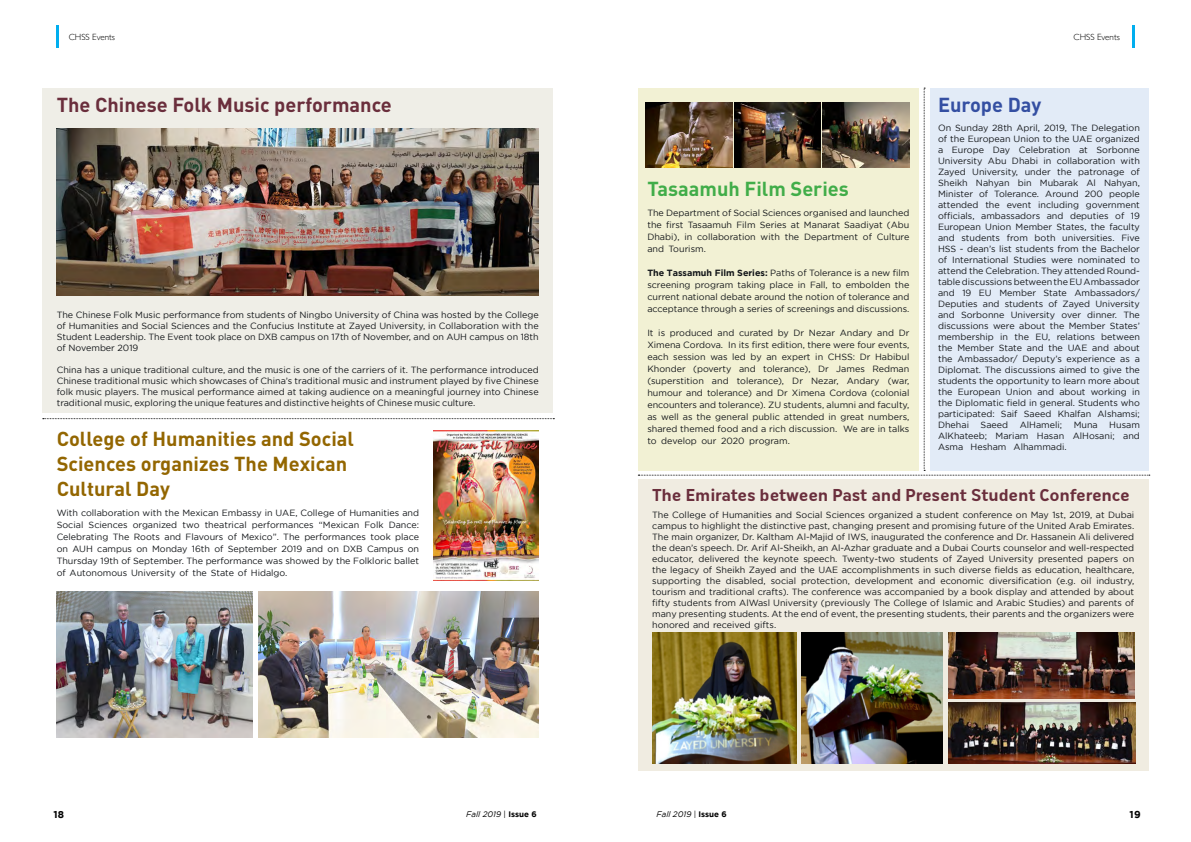
<style>
.page{position:relative;width:1191px;height:842px;background:#fff}
.page>*{position:absolute;margin:0;border:0;box-sizing:border-box;transform-origin:0 0}
.t1{font:700 20px/25px "DIN Pro";color:#936600}
.t2{font:700 20px "DIN Pro";color:#6a2e3c}
.t3{font:700 20px "DIN Pro";color:#41ad49}
.t4{font:700 20px "DIN Pro";color:#344fa2}
.t5{font:700 16px "Oceania";letter-spacing:-.015em;color:#6a2e3c}
.t6{font:700 10px "Gotham";color:#000}
.t7{font:9px/11px "Gotham";color:#14171a;text-align:justify}
.t8{font:300 9px "Gill Sans";color:#000}
.t9{font:italic 8px "Gotham";color:#000}
.s1{font-weight:700}
.s2{font-style:normal}
.s3{font-weight:700;font-style:normal}
</style>
<div class="page">
<div style="left:43px;top:88px;width:510px;height:325px;background:#efeee7"></div>
<div style="left:638px;top:480px;width:510px;height:291px;background:#f0ece1"></div>
<hr style="left:57px;top:26px;width:2px;height:22px;background:#00aeef">
<hr style="left:1132px;top:26px;width:2px;height:22px;background:#00aeef">
<img style="left:57px;top:129px;width:482px;height:166px">
<img style="left:433px;top:431px;width:106px;height:149px">
<img style="left:57px;top:592px;width:196px;height:145px">
<img style="left:258px;top:592px;width:281px;height:145px">
<svg style="left:43px;top:418px;width:511px;height:1px"></svg>
<img style="left:652px;top:633px;width:144px;height:130px">
<img style="left:801px;top:633px;width:142px;height:130px">
<img style="left:948px;top:633px;width:186px;height:65px">
<img style="left:948px;top:702px;width:187px;height:61px">
<svg style="left:638px;top:88px;width:511px;height:388px;background:#dedfd5"></svg>
<p class="t8" style="left:69px;top:30px;width:48px">CHSS Events</p>
<p class="t8" style="left:1073px;top:30px;width:48px">CHSS Events</p>
<h1 class="t2" style="left:57px;top:92px;width:337px">The Chinese Folk Music performance</h1>
<p class="t7" style="left:57px;top:310px;width:483px">The Chinese Folk Music performance from students of Ningbo University of China was hosted by the College of Humanities and Social Sciences and the Confucius Institute at Zayed University, in Collaboration with the Student Leadership. The Event took place on DXB campus on 17th of November, and on AUH campus on 18th of November 2019</p>
<p class="t7" style="left:57px;top:365px;width:483px">China has a unique traditional culture, and the music is one of the carriers of it. The performance introduced Chinese traditional music which showcases of China’s traditional music and instrument played by five Chinese folk music players. The musical performance aimed at taking audience on a meaningful journey into Chinese traditional music, exploring the unique features and distinctive heights of Chinese music culture.</p>
<h1 class="t1" style="left:57px;top:426px;width:299px">College of Humanities and Social<br>Sciences organizes The Mexican<br>Cultural Day</h1>
<p class="t7" style="left:57px;top:507px;width:364px;line-height:12px">With collaboration with the Mexican Embassy in UAE, College of Humanities and Social Sciences organized two theatrical performances “Mexican Folk Dance:<br>Celebrating The Roots and Flavours of Mexico”. The performances took place on AUH campus on Monday 16th of September 2019 and on DXB Campus on Thursday 19th of September. The performance was showed by the Folkloric ballet of Autonomous University of the State of Hidalgo.</p>
<h1 class="t3" style="left:647px;top:175px;width:203px">Tasaamuh Film Series</h1>
<p class="t7" style="left:647px;top:207px;width:263px;line-height:12px">The Department of Social Sciences organised and launched the first Tasaamuh Film Series at Manarat Saadiyat (Abu Dhabi), in collaboration with the Department of Culture and Tourism.</p>
<p class="t7" style="left:647px;top:267px;width:263px;line-height:12px"><span class="s1">The Tassamuh Film Series:</span> Paths of Tolerance is a new film screening program taking place in Fall, to embolden the current national debate around the notion of tolerance and acceptance through a series of screenings and discussions.</p>
<p class="t7" style="left:647px;top:327px;width:263px;line-height:12px">It is produced and curated by Dr Nezar Andary and Dr Ximena Cordova. In its first edition, there were four events, each session was led by an expert in CHSS: Dr Habibul Khonder (poverty and tolerance), Dr James Redman (superstition and tolerance), Dr Nezar, Andary (war, humour and tolerance) and Dr Ximena Cordova (colonial encounters and tolerance). ZU students, alumni and faculty, as well as the general public attended in great numbers, shared themed food and a rich discussion. We are in talks to develop our 2020 program.</p>
<h1 class="t4" style="left:938px;top:92px;width:105px">Europe Day</h1>
<p class="t7" style="left:938px;top:123px;width:203px">On Sunday 28th April, 2019, The Delegation of the European Union to the UAE organized a Europe Day Celebration at Sorbonne University Abu Dhabi in collaboration with Zayed University, under the patronage of Sheikh Nahyan bin Mubarak Al Nahyan, Minister of Tolerance. Around 200 people attended the event including government officials, ambassadors and deputies of 19<br>European Union Member States, the faculty and students from both universities. Five HSS - dean’s list students from the Bachelor of International Studies were nominated to attend the Celebration. They attended Round&shy;table discussions between the EU Ambassador and 19 EU Member State Ambassadors/ Deputies and students of Zayed University and Sorbonne University over dinner. The discussions were about the Member States’ membership in the EU, relations between the Member State and the UAE and about the Ambassador/ Deputy’s experience as a Diplomat. The discussions aimed to give the students the opportunity to learn more about the European Union and about working in the Diplomatic field in general. Students who participated: Saif Saeed Khalfan Alshamsi; Dhehai</p>
<p class="t7" style="left:980px;top:419px;width:29px">Saeed</p>
<p class="t7" style="left:1019px;top:419px;width:44px">AlHameli;</p>
<p class="t7" style="left:1073px;top:419px;width:26px">Muna</p>
<p class="t7" style="left:938px;top:419px;width:203px;text-indent:171px">Husam AlKhateeb; Mariam Hasan AlHosani; and Asma Hesham Alhammadi.</p>
<h2 class="t5" style="left:652px;top:486px;width:479px">The Emirates between Past and Present Student Conference</h2>
<p class="t7" style="left:652px;top:509px;width:483px">The College of Humanities and Social Sciences organized a student conference on May 1st, 2019, at Dubai campus to highlight the distinctive past, changing present and promising future of the United Arab Emirates.<br>The main organizer, Dr. Kaltham Al-Majid of IWS, inaugurated the conference and Dr. Hassanein Ali delivered the dean’s speech. Dr. Arif Al-Sheikh, an Al-Azhar graduate and a Dubai Courts counselor and well-respected educator, delivered the keynote speech. Twenty-two students of Zayed University presented papers on the legacy of Sheikh Zayed and the UAE accomplishments in such diverse fields as education, healthcare, supporting the disabled, social protection, development and economic diversification (e.g. oil industry, tourism and traditional crafts). The conference was accompanied by a book display and attended by about fifty students from AlWasl University (previously The College of Islamic and Arabic Studies) and parents of many presenting students. At the end of event, the presenting students, their parents and the organizers were honored and received gifts.</p>
<p class="t6" style="left:53px;top:809px;width:12px">18</p>
<p class="t9" style="left:466px;top:809px;width:72px">Fall 2019 <span class="s2">|</span> <span class="s3">Issue 6</span></p>
<p class="t9" style="left:656px;top:809px;width:72px">Fall 2019 <span class="s2">|</span> <span class="s3">Issue 6</span></p>
<p class="t6" style="left:1129px;top:809px;width:13px">19</p>
</div>
